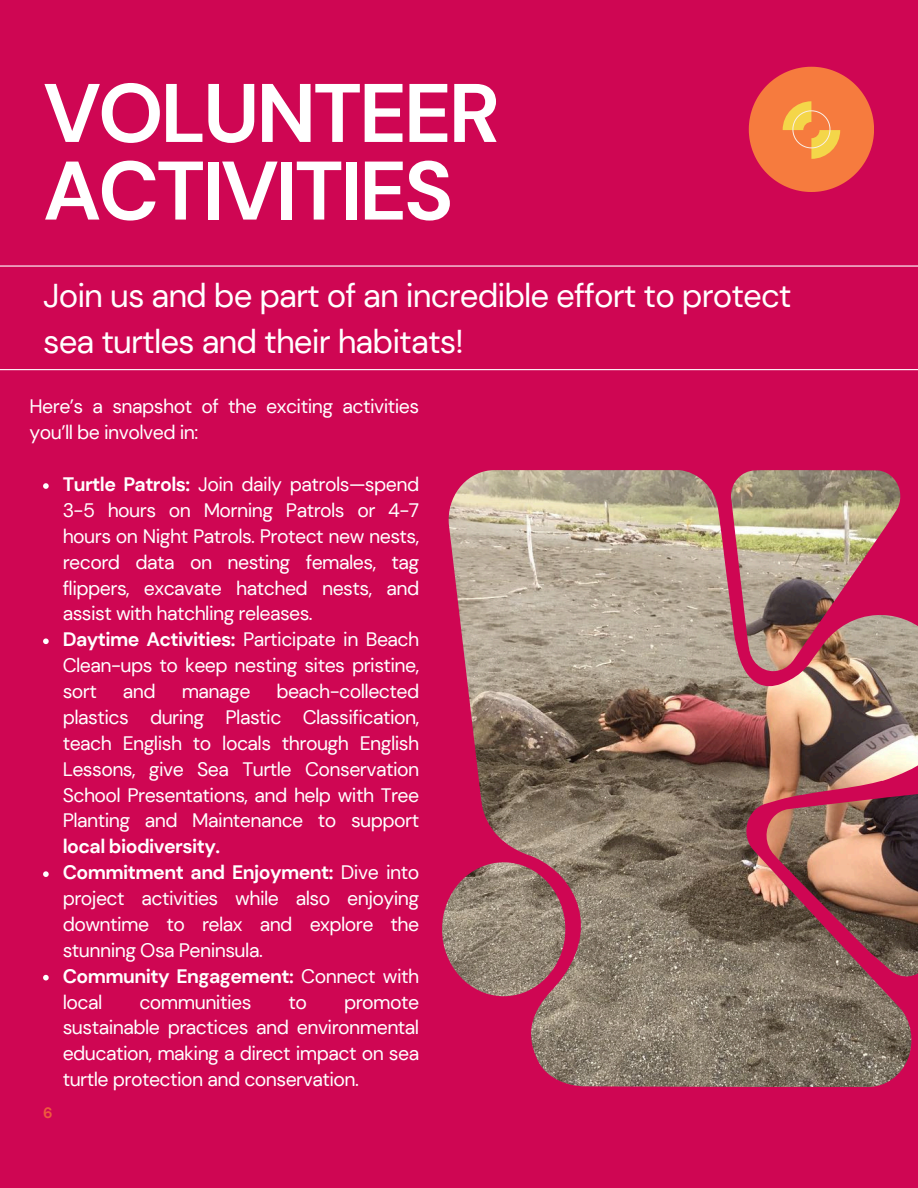
<style>
.page{position:relative;width:918px;height:1188px;background:#cf0653}
.page>*{position:absolute;margin:0;border:0;box-sizing:border-box;transform-origin:0 0}
.t1{font:700 82.8px/77.7px "DM Sans";letter-spacing:-.035em;color:#fff}
.t2{font:33px/46.2px "DM Sans";letter-spacing:-.03em;color:#fff}
.t3{font:19.5px/25.8px "DM Sans";letter-spacing:-.03em;color:#fff;text-align:justify}
.t4{font:700 19.5px/25.8px "DM Sans";letter-spacing:-.03em;color:#fff}
.t5{font:700 15px "DM Sans";color:#ef5b3e}
.s1{font-weight:700}
.s2{font-weight:400}
</style>
<div class="page">
<hr style="left:0;top:369px;width:918px;height:1px;background:#fff">
<hr style="left:0;top:265px;width:918px;height:2px;background:#fff">
<svg style="left:749px;top:67px;width:125px;height:125px"></svg>
<svg style="left:43px;top:483px;width:6px;height:6px"></svg>
<svg style="left:43px;top:638px;width:6px;height:6px"></svg>
<svg style="left:43px;top:871px;width:6px;height:6px"></svg>
<svg style="left:43px;top:975px;width:6px;height:5px"></svg>
<img style="left:442px;top:470px;width:476px;height:617px">
<p class="t1" style="left:43px;top:75px;width:459px">VOLUNTEER<br>ACTIVITIES</p>
<h2 class="t2" style="left:43px;top:273px;width:750px">Join us and be part of an incredible effort to protect sea turtles and their habitats!</h2>
<p class="t3" style="left:30px;top:394px;width:391px">Here’s a snapshot of the exciting activities you’ll be involved in:</p>
<p class="t3" style="left:63px;top:472px;width:358px"><span class="s1">Turtle Patrols:</span> Join daily patrols—spend 3-5 hours on Morning Patrols or 4-7 hours on Night Patrols. Protect new nests, record data on nesting females, tag flippers, excavate hatched nests, and assist with hatchling releases.</p>
<p class="t3" style="left:63px;top:627px;width:358px"><span class="s1">Daytime Activities:</span> Participate in Beach Clean-ups to keep nesting sites pristine, sort</p>
<p class="t3" style="left:63px;top:679px;width:358px;text-indent:214px">beach-collected plastics during Plastic Classification, teach English to locals through English Lessons, give Sea Turtle Conservation School Presentations, and help with Tree Planting and Maintenance to support <span class="s1">local biodiversity.</span></p>
<p class="t3" style="left:63px;top:860px;width:358px"><span class="s1">Commitment and Enjoyment:</span> Dive into project activities while also enjoying downtime to relax and explore the stunning Osa Peninsula.</p>
<p class="t4" style="left:63px;top:963px;width:358px">Community Engagement: <span class="s2">Connect with local</span></p>
<p class="t3" style="left:123px;top:679px;width:34px">and</p>
<p class="t3" style="left:182px;top:679px;width:70px">manage</p>
<p class="t3" style="left:139px;top:989px;width:114px">communities</p>
<p class="t3" style="left:289px;top:989px;width:20px">to</p>
<p class="t3" style="left:63px;top:989px;width:358px;text-indent:281px">promote sustainable practices and environmental education, making a direct impact on sea turtle protection and conservation.</p>
<h1 class="t5" style="left:43px;top:1103px;width:11px">6</h1>
</div>
